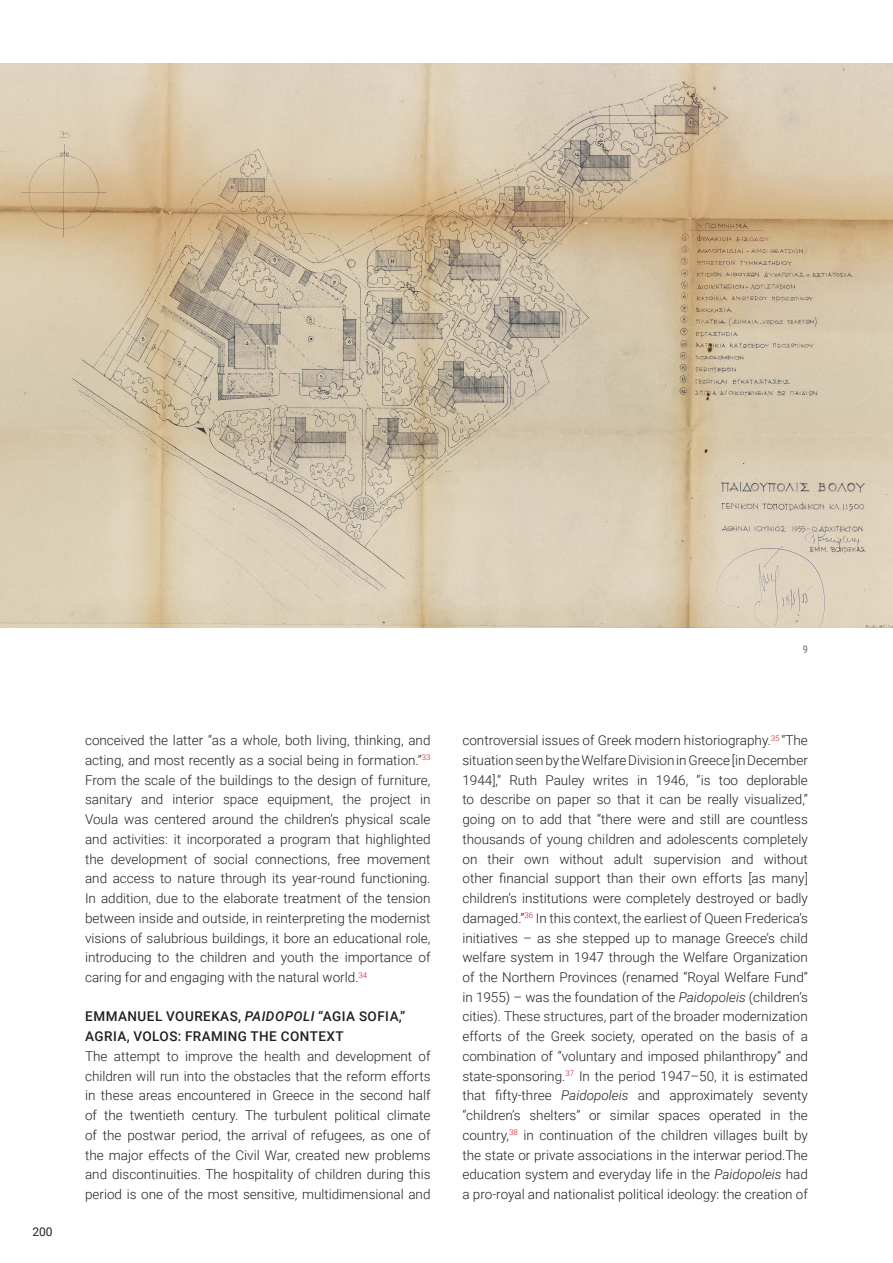
<style>
.page{position:relative;width:893px;height:1263px;background:#fff}
.page>*{position:absolute;margin:0;border:0;box-sizing:border-box;transform-origin:0 0}
.t1{font:300 13.5px/19.8px "Roboto";color:#231f20;text-align:justify}
.t2{font:500 13.5px/19.8px "Roboto";letter-spacing:.035em;color:#231f20}
.t3{font:12px "Roboto";color:#231f20}
.paper{font:10.5px "Roboto Condensed";color:#6c6d70}
.s1{font-style:italic}
</style>
<div class="page">
<img style="left:0;top:64px;width:893px;height:563px">
<p class="t3" style="left:32px;top:1223px;width:22px">200</p>
<p class="paper" style="left:803px;top:641px;width:7px">9</p>
<p class="t1" style="left:85px;top:730px;width:347px">conceived the latter “as a whole, both living, thinking, and acting, and most recently as a social being in formation.”<sup>33<br></sup>From the scale of the buildings to the design of furniture, sanitary and interior space equipment, the project in Voula was centered around the children’s physical scale and activities: it incorporated a program that highlighted the development of social connections, free movement and access to nature through its year-round functioning.<br>In addition, due to the elaborate treatment of the tension between inside and outside, in reinterpreting the modernist visions of salubrious buildings, it bore an educational role, introducing to the children and youth the importance of caring for and engaging with the natural world.<sup>34</sup></p>
<p class="t2" style="left:85px;top:1006px;width:321px">EMMANUEL VOUREKAS, <span class="s1">PAIDOPOLI</span> “AGIA SOFIA,”<br>AGRIA, VOLOS: FRAMING THE CONTEXT</p>
<p class="t1" style="left:85px;top:1046px;width:347px">The attempt to improve the health and development of children will run into the obstacles that the reform efforts in these areas encountered in Greece in the second half of the twentieth century. The turbulent political climate of the postwar period, the arrival of refugees, as one of the major effects of the Civil War, created new problems and discontinuities. The hospitality of children during this period is one of the most sensitive, multidimensional and</p>
<p class="t1" style="left:462px;top:730px;width:347px">controversial issues of Greek modern historiography.<sup>35</sup> “The situation seen by the Welfare Division in Greece [in December 1944],” Ruth Pauley writes in 1946, “is too deplorable to describe on paper so that it can be really visualized,” going on to add that “there were and still are countless thousands of young children and adolescents completely on their own without adult supervision and without other financial support than their own efforts [as many] children’s institutions were completely destroyed or badly damaged.”<sup>36</sup> In this context, the earliest of Queen Frederica’s initiatives – as she stepped up to manage Greece’s child welfare system in 1947 through the Welfare Organization of the Northern Provinces (renamed “Royal Welfare Fund” in 1955) – was the foundation of the <span class="s1">Paidopoleis</span> (children’s cities). These structures, part of the broader modernization efforts of the Greek society, operated on the basis of a combination of “voluntary and imposed philanthropy” and state-sponsoring.<sup>37</sup> In the period 1947–50, it is estimated that fifty-three <span class="s1">Paidopoleis</span> and approximately seventy “children’s shelters” or similar spaces operated in the country,<sup>38</sup> in continuation of the children villages built by the state or private associations in the interwar period.Τhe education system and everyday life in the <span class="s1">Paidopoleis</span> had a pro-royal and nationalist political ideology: the creation of</p>
</div>
